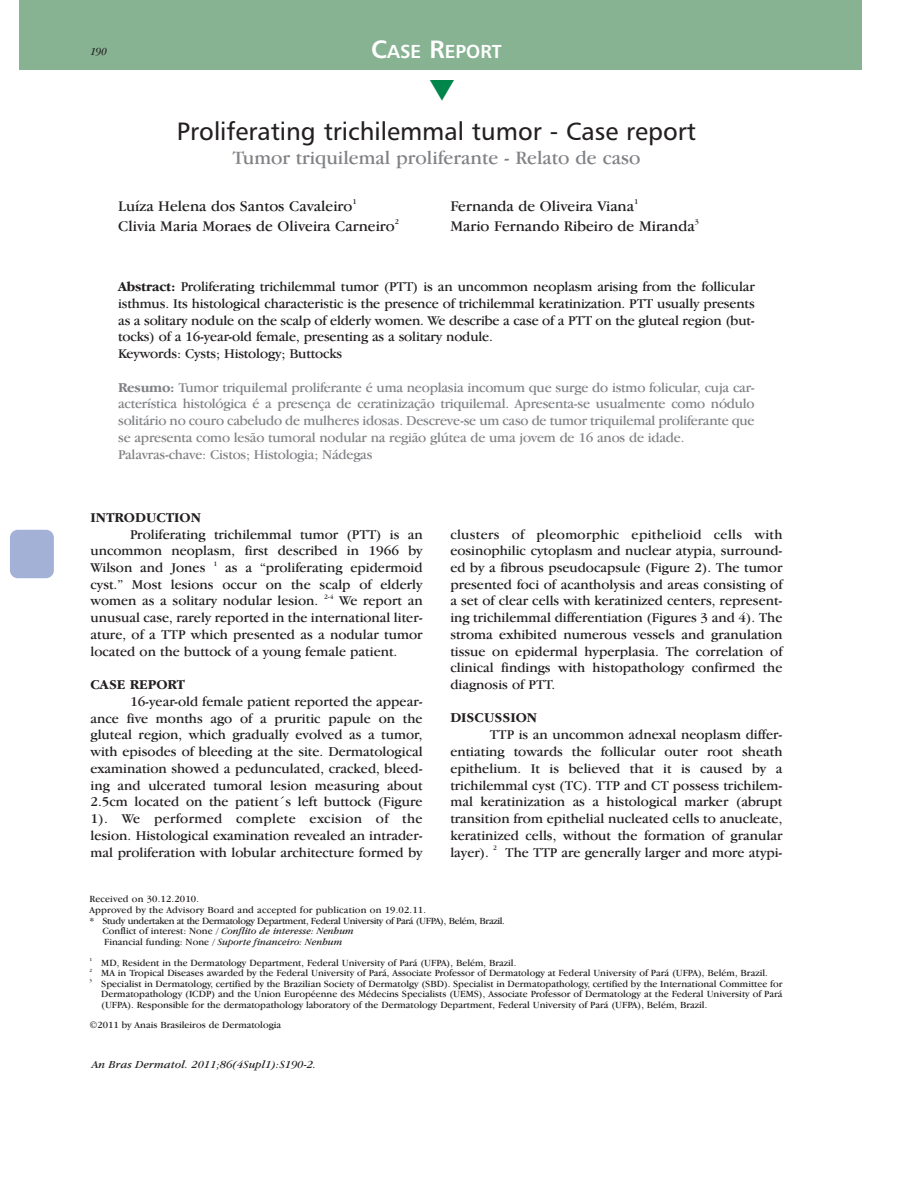
<style>
.page{position:relative;width:918px;height:1188px;background:#fff}
.page>*{position:absolute;margin:0;border:0;box-sizing:border-box;transform-origin:0 0}
.t1{font:25.05px "Humanist 777 BT Roman B";color:#231f20}
.t2{font:19.5px "Garamond IT Cby BT";color:#808285}
.t3{font:18.9px "Humanist 777 BT Bold B";color:#fff}
.t4{font:15.3px "Garamond IT Cby BT";color:#231f20}
.t5{font:13.95px/16.8px "Garamond IT Cby BT";letter-spacing:-.01em;color:#231f20;text-align:justify}
.t6{font:13.95px/16.8px "Garamond IT Cby BT";letter-spacing:-.015em;color:#808285}
.t7{font:700 13.95px "Garamond IT Cby BT";color:#231f20}
.t8{font:italic 11.1px "Garamond IT Cby BT";letter-spacing:.015em;color:#231f20}
.t9{font:italic 11.1px "Garamond IT Cby BT";letter-spacing:.015em;color:#231f20;scale:.9 1}
.t10{font:9.75px/10.5px "Garamond IT Cby BT";color:#231f20}
.t11{font:9.75px/10.5px "Garamond IT Cby BT";letter-spacing:-.035em;color:#231f20}
.t12{font:7.65px "Garamond IT Cby BT";color:#231f20}
.t13{font:7.05px "Garamond IT Cby BT";color:#231f20}
.t14{font:4.95px "Garamond IT Cby BT";color:#231f20}
.s1{font-size:25.05px}
.s2{font-weight:700}
.s3{font-style:italic}
</style>
<div class="page">
<div style="left:19px;top:0;width:843px;height:69px;background:#87b392"></div>
<div style="left:10px;top:530px;width:44px;height:48px;background:#a4b1d7;border-radius:8px"></div>
<p class="t9" style="left:91px;top:47px;width:20px">190</p>
<h3 class="t3" style="left:371px;top:44px;width:132px"><span class="s1">C</span>ASE <span class="s1">R</span>EPORT</h3>
<h1 class="t1" style="left:177px;top:121px;width:521px">Proliferating trichilemmal tumor - Case report</h1>
<h2 class="t2" style="left:233px;top:150px;width:409px">Tumor triquilemal proliferante - Relato de caso</h2>
<p class="t4" style="left:118px;top:201px;width:236px">Luíza Helena dos Santos Cavaleiro</p>
<p class="t12" style="left:352px;top:199px;width:6px">1</p>
<p class="t4" style="left:450px;top:201px;width:185px">Fernanda de Oliveira Viana</p>
<p class="t12" style="left:634px;top:199px;width:6px">1</p>
<p class="t4" style="left:118px;top:220px;width:278px">Clivia Maria Moraes de Oliveira Carneiro</p>
<p class="t12" style="left:395px;top:219px;width:6px">2</p>
<p class="t4" style="left:450px;top:220px;width:246px">Mario Fernando Ribeiro de Miranda</p>
<p class="t12" style="left:695px;top:219px;width:6px">3</p>
<p class="t5" style="left:118px;top:279px;width:638px;text-align:left"><span class="s2">Abstract:</span> Proliferating trichilemmal tumor (PTT) is an uncommon neoplasm arising from the follicular isthmus. Its histological characteristic is the presence of trichilemmal keratinization. PTT usually presents as a solitary nodule on the scalp of elderly women. We describe a case of a PTT on the gluteal region (but&shy;tocks) of a 16-year-old female, presenting as a solitary nodule.<br>Keywords: Cysts; Histology; Buttocks</p>
<p class="t6" style="left:118px;top:380px;width:638px"><span class="s2">Resumo:</span> Tumor triquilemal proliferante é uma neoplasia incomum que surge do istmo folicular, cuja car&shy;acterística histológica é a presença de ceratinização triquilemal. Apresenta-se usualmente como nódulo solitário no couro cabeludo de mulheres idosas. Descreve-se um caso de tumor triquilemal proliferante que se apresenta como lesão tumoral nodular na região glútea de uma jovem de 16 anos de idade.<br>Palavras-chave: Cistos; Histologia; Nádegas</p>
<p class="t7" style="left:91px;top:512px;width:112px">INTRODUCTION</p>
<p class="t5" style="left:91px;top:527px;width:334px;text-indent:40px">Proliferating trichilemmal tumor (PTT) is an uncommon neoplasm, first described in 1966 by Wilson and Jones</p>
<p class="t13" style="left:213px;top:561px;width:5px">1</p>
<p class="t5" style="left:91px;top:560px;width:334px;text-indent:135px">as a “proliferating epidermoid cyst.” Most lesions occur on the scalp of elderly women as a solitary nodular lesion.</p>
<p class="t13" style="left:324px;top:594px;width:11px">2-4</p>
<p class="t5" style="left:91px;top:594px;width:334px;text-indent:249px">We report an unusual case, rarely reported in the international liter&shy;ature, of a TTP which presented as a nodular tumor located on the buttock of a young female patient.</p>
<p class="t7" style="left:91px;top:679px;width:96px">CASE REPORT</p>
<p class="t5" style="left:91px;top:694px;width:334px;text-indent:40px">16-year-old female patient reported the appear&shy;ance five months ago of a pruritic papule on the gluteal region, which gradually evolved as a tumor, with episodes of bleeding at the site. Dermatological examination showed a pedunculated, cracked, bleed&shy;ing and ulcerated tumoral lesion measuring about 2.5cm located on the patient´s left buttock (Figure 1). We performed complete excision of the lesion. Histological examination revealed an intrader&shy;mal proliferation with lobular architecture formed by</p>
<p class="t5" style="left:450px;top:527px;width:334px">clusters of pleomorphic epithelioid cells with eosinophilic cytoplasm and nuclear atypia, surround&shy;ed by a fibrous pseudocapsule (Figure 2). The tumor presented foci of acantholysis and areas consisting of a set of clear cells with keratinized centers, represent&shy;ing trichilemmal differentiation (Figures 3 and 4). The stroma exhibited numerous vessels and granulation tissue on epidermal hyperplasia. The correlation of clinical findings with histopathology confirmed the diagnosis of PTT.</p>
<p class="t7" style="left:450px;top:713px;width:88px">DISCUSSION</p>
<p class="t5" style="left:450px;top:728px;width:334px;text-indent:40px">TTP is an uncommon adnexal neoplasm differ&shy;entiating towards the follicular outer root sheath epithelium. It is believed that it is caused by a trichilemmal cyst (TC). TTP and CT possess trichilem&shy;mal keratinization as a histological marker (abrupt transition from epithelial nucleated cells to anucleate, keratinized cells, without the formation of granular layer).</p>
<p class="t13" style="left:493px;top:845px;width:5px">2</p>
<p class="t5" style="left:505px;top:845px;width:279px">The TTP are generally larger and more atypi-</p>
<p class="t10" style="left:89px;top:893px;width:338px;line-height:11.7px">Received on 30.12.2010.<br>Approved by the Advisory Board and accepted for publication on 19.02.11.</p>
<p class="t11" style="left:102px;top:916px;width:404px;text-indent:-13px">* Study undertaken at the Dermatology Department, Federal University of Pará (UFPA), Belém, Brazil.<br>Conflict of interest: None / <span class="s3">Conflito de interesse: Nenhum<br></span>Financial funding: None / <span class="s3">Suporte financeiro: Nenhum</span></p>
<p class="t14" style="left:89px;top:958px;width:4px">1</p>
<p class="t10" style="left:101px;top:958px;width:417px">MD, Resident in the Dermatology Department, Federal University of Pará (UFPA), Belém, Brazil.</p>
<p class="t14" style="left:89px;top:968px;width:4px">2</p>
<p class="t10" style="left:101px;top:969px;width:668px">MA in Tropical Diseases awarded by the Federal University of Pará, Associate Professor of Dermatology at Federal University of Pará (UFPA), Belém, Brazil.</p>
<p class="t14" style="left:89px;top:979px;width:4px">3</p>
<p class="t10" style="left:101px;top:979px;width:683px;text-align:justify">Specialist in Dermatology, certified by the Brazilian Society of Dermatolgy (SBD). Specialist in Dermatopathology, certified by the International Committee for Dermatopathology (ICDP) and the Union Européenne des Médecins Specialists (UEMS), Associate Professor of Dermatology at the Federal University of Pará (UFPA). Responsible for the dermatopathology laboratory of the Dermatology Department, Federal University of Pará (UFPA), Belém, Brazil.</p>
<p class="t10" style="left:89px;top:1021px;width:193px">©2011 by Anais Brasileiros de Dermatologia</p>
<p class="t8" style="left:92px;top:1060px;width:226px">An Bras Dermatol. 2011;86(4Supl1):S190-2.</p>
</div>
